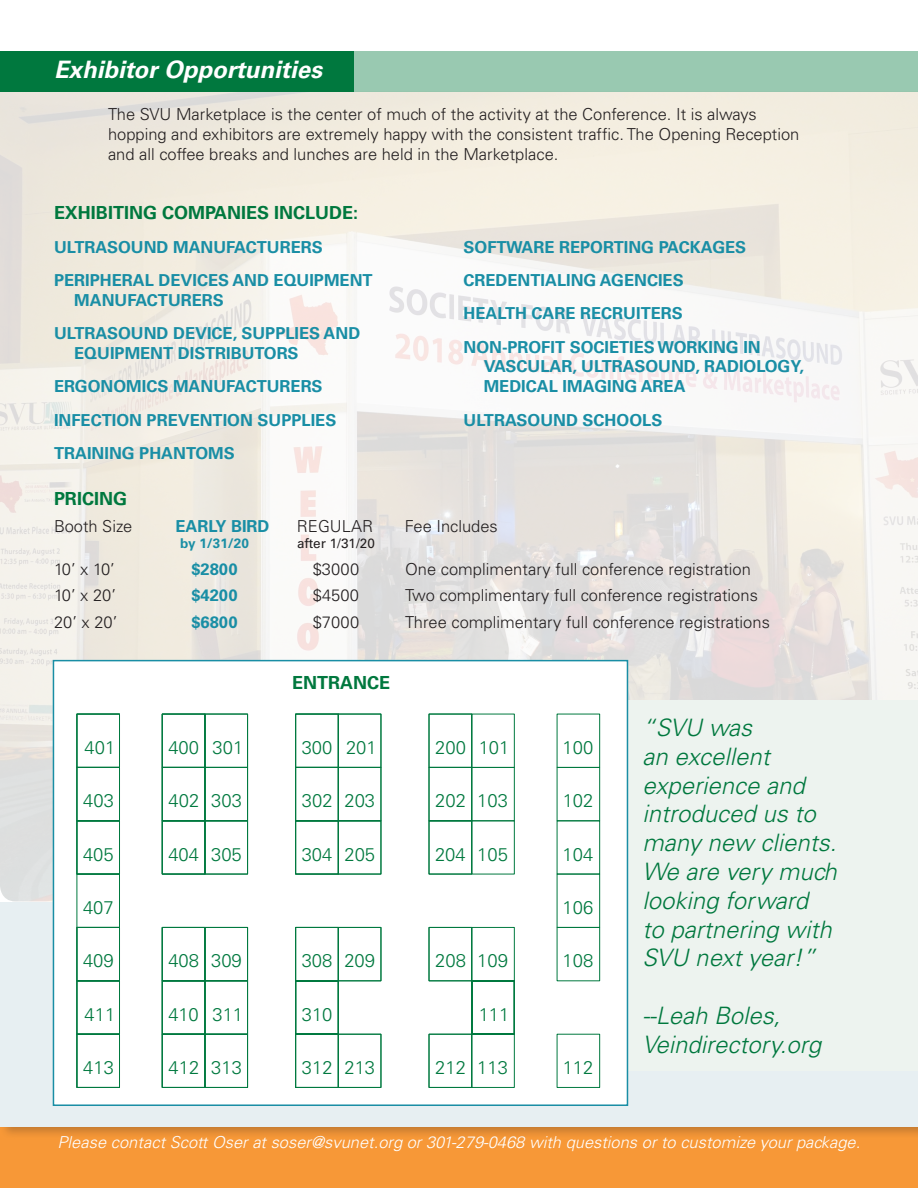
<style>
.page{position:relative;width:918px;height:1188px;background:#fff}
.page>*{position:absolute;margin:0;border:0;box-sizing:border-box;transform-origin:0 0}
.t1{font:italic 300 24px/28.8px "Univers";color:#00783e}
.t2{font:italic 700 24px "Univers";color:#fff}
.t3{font:300 18.45px "Univers";color:#00793f}
.t4{font:700 18px "Univers";color:#00783e}
.t5{font:300 16.5px/19.8px "Univers";color:#231f20}
.t6{font:700 16.5px/33.3px "Univers";color:#198ea5}
.t7{font:italic 300 16.5px "Univers";color:#fff}
.t8{font:13.5px "Univers";color:#231f20}
.t9{font:700 13.5px "Univers";color:#198ea5}
</style>
<div class="page">
<div style="left:0;top:1123px;width:918px;height:65px;background:#f79837"></div>
<div style="left:0;top:1102px;width:918px;height:37px;background:#231f20;opacity:.25"></div>
<div style="left:0;top:902px;width:918px;height:224px;background:#e7eff2"></div>
<img style="left:0;top:92px;width:918px;height:809px">
<div style="left:0;top:51px;width:353px;height:40px;background:#00783e"></div>
<div style="left:351px;top:51px;width:567px;height:40px;background:#99c9b1"></div>
<div style="left:586px;top:700px;width:332px;height:371px;background:#edf3ef"></div>
<div style="left:53px;top:660px;width:575px;height:446px;background:#fff;border:2px solid #198ea5"></div>
<div style="left:471px;top:714px;width:44px;height:54px;border:1px solid #00793f"></div>
<div style="left:471px;top:767px;width:44px;height:54px;border:1px solid #00793f"></div>
<div style="left:471px;top:820px;width:44px;height:54px;border:1px solid #00793f"></div>
<div style="left:471px;top:927px;width:44px;height:54px;border:1px solid #00793f"></div>
<div style="left:471px;top:1034px;width:44px;height:54px;border:1px solid #00793f"></div>
<div style="left:557px;top:714px;width:43px;height:54px;border:1px solid #00793f"></div>
<div style="left:557px;top:767px;width:43px;height:54px;border:1px solid #00793f"></div>
<div style="left:557px;top:820px;width:43px;height:54px;border:1px solid #00793f"></div>
<div style="left:557px;top:874px;width:43px;height:54px;border:1px solid #00793f"></div>
<div style="left:557px;top:927px;width:43px;height:54px;border:1px solid #00793f"></div>
<div style="left:557px;top:1034px;width:43px;height:54px;border:1px solid #00793f"></div>
<div style="left:76px;top:874px;width:44px;height:54px;border:1px solid #00793f"></div>
<div style="left:429px;top:714px;width:43px;height:54px;border:1px solid #00793f"></div>
<div style="left:429px;top:767px;width:43px;height:54px;border:1px solid #00793f"></div>
<div style="left:429px;top:820px;width:43px;height:54px;border:1px solid #00793f"></div>
<div style="left:429px;top:927px;width:43px;height:54px;border:1px solid #00793f"></div>
<div style="left:429px;top:1034px;width:43px;height:54px;border:1px solid #00793f"></div>
<div style="left:338px;top:714px;width:43px;height:54px;border:1px solid #00793f"></div>
<div style="left:338px;top:767px;width:43px;height:54px;border:1px solid #00793f"></div>
<div style="left:338px;top:820px;width:43px;height:54px;border:1px solid #00793f"></div>
<div style="left:338px;top:927px;width:43px;height:54px;border:1px solid #00793f"></div>
<div style="left:338px;top:1034px;width:43px;height:54px;border:1px solid #00793f"></div>
<div style="left:295px;top:714px;width:44px;height:54px;border:1px solid #00793f"></div>
<div style="left:295px;top:767px;width:44px;height:54px;border:1px solid #00793f"></div>
<div style="left:295px;top:820px;width:44px;height:54px;border:1px solid #00793f"></div>
<div style="left:295px;top:927px;width:44px;height:54px;border:1px solid #00793f"></div>
<div style="left:295px;top:1034px;width:44px;height:54px;border:1px solid #00793f"></div>
<div style="left:205px;top:714px;width:43px;height:54px;border:1px solid #00793f"></div>
<div style="left:205px;top:767px;width:43px;height:54px;border:1px solid #00793f"></div>
<div style="left:205px;top:820px;width:43px;height:54px;border:1px solid #00793f"></div>
<div style="left:205px;top:927px;width:43px;height:54px;border:1px solid #00793f"></div>
<div style="left:205px;top:980px;width:43px;height:55px;border:1px solid #00793f"></div>
<div style="left:205px;top:1034px;width:43px;height:54px;border:1px solid #00793f"></div>
<div style="left:162px;top:714px;width:43px;height:54px;border:1px solid #00793f"></div>
<div style="left:162px;top:767px;width:43px;height:54px;border:1px solid #00793f"></div>
<div style="left:162px;top:820px;width:43px;height:54px;border:1px solid #00793f"></div>
<div style="left:162px;top:927px;width:43px;height:54px;border:1px solid #00793f"></div>
<div style="left:162px;top:980px;width:43px;height:55px;border:1px solid #00793f"></div>
<div style="left:162px;top:1034px;width:43px;height:54px;border:1px solid #00793f"></div>
<div style="left:76px;top:714px;width:44px;height:54px;border:1px solid #00793f"></div>
<div style="left:76px;top:767px;width:44px;height:54px;border:1px solid #00793f"></div>
<div style="left:76px;top:820px;width:44px;height:54px;border:1px solid #00793f"></div>
<div style="left:76px;top:927px;width:44px;height:54px;border:1px solid #00793f"></div>
<div style="left:76px;top:980px;width:44px;height:55px;border:1px solid #00793f"></div>
<div style="left:76px;top:1034px;width:44px;height:54px;border:1px solid #00793f"></div>
<svg style="left:295px;top:980px;width:44px;height:55px"></svg>
<svg style="left:471px;top:980px;width:44px;height:55px"></svg>
<h1 class="t2" style="left:54px;top:56px;width:270px">Exhibitor Opportunities</h1>
<p class="t5" style="left:108px;top:104px;width:693px">The SVU Marketplace is the center of much of the activity at the Conference. It is always hopping and exhibitors are extremely happy with the consistent traffic. The Opening Reception and all coffee breaks and lunches are held in the Marketplace.</p>
<p class="t4" style="left:54px;top:203px;width:306px">EXHIBITING COMPANIES INCLUDE:</p>
<p class="t6" style="left:54px;top:230px;width:320px">ULTRASOUND MANUFACTURERS<br>PERIPHERAL DEVICES AND EQUIPMENT</p>
<p class="t6" style="left:54px;top:284px;width:308px;text-indent:20px">MANUFACTURERS<br>ULTRASOUND DEVICE, SUPPLIES AND</p>
<p class="t6" style="left:54px;top:337px;width:284px;text-indent:20px">EQUIPMENT DISTRIBUTORS<br>ERGONOMICS MANUFACTURERS<br>INFECTION PREVENTION SUPPLIES<br>TRAINING PHANTOMS</p>
<p class="t6" style="left:464px;top:230px;width:299px">SOFTWARE REPORTING PACKAGES<br>CREDENTIALING AGENCIES<br>HEALTH CARE RECRUITERS<br>NON-PROFIT SOCIETIES WORKING IN</p>
<p class="t6" style="left:484px;top:357px;width:322px;line-height:19.8px">VASCULAR, ULTRASOUND, RADIOLOGY,<br>MEDICAL IMAGING AREA</p>
<p class="t6" style="left:464px;top:403px;width:200px">ULTRASOUND SCHOOLS</p>
<p class="t4" style="left:54px;top:488px;width:75px">PRICING</p>
<p class="t5" style="left:54px;top:516px;width:80px">Booth Size</p>
<p class="t6" style="left:176px;top:509px;width:96px">EARLY BIRD</p>
<p class="t5" style="left:297px;top:516px;width:78px">REGULAR</p>
<p class="t5" style="left:405px;top:516px;width:94px">Fee Includes</p>
<p class="t9" style="left:180px;top:535px;width:70px">by 1/31/20</p>
<p class="t8" style="left:297px;top:535px;width:79px">after 1/31/20</p>
<p class="t5" style="left:54px;top:559px;width:62px">10’ x 10’</p>
<p class="t6" style="left:191px;top:552px;width:48px">$2800</p>
<p class="t5" style="left:313px;top:559px;width:48px">$3000</p>
<p class="t5" style="left:405px;top:559px;width:347px">One complimentary full conference registration</p>
<p class="t5" style="left:54px;top:585px;width:64px">10’ x 20’</p>
<p class="t6" style="left:191px;top:579px;width:48px">$4200</p>
<p class="t5" style="left:313px;top:585px;width:48px">$4500</p>
<p class="t5" style="left:405px;top:585px;width:354px">Two complimentary full conference registrations</p>
<p class="t5" style="left:54px;top:612px;width:65px">20’ x 20’</p>
<p class="t6" style="left:191px;top:605px;width:48px">$6800</p>
<p class="t5" style="left:313px;top:612px;width:48px">$7000</p>
<p class="t5" style="left:405px;top:612px;width:366px">Three complimentary full conference registrations</p>
<p class="t4" style="left:292px;top:672px;width:100px">ENTRANCE</p>
<p class="t3" style="left:85px;top:736px;width:32px">401</p>
<p class="t3" style="left:168px;top:736px;width:32px">400</p>
<p class="t3" style="left:213px;top:736px;width:32px">301</p>
<p class="t3" style="left:302px;top:736px;width:32px">300</p>
<p class="t3" style="left:346px;top:736px;width:32px">201</p>
<p class="t3" style="left:435px;top:736px;width:32px">200</p>
<p class="t3" style="left:479px;top:736px;width:32px">101</p>
<p class="t3" style="left:83px;top:790px;width:32px">403</p>
<p class="t3" style="left:169px;top:790px;width:32px">402</p>
<p class="t3" style="left:211px;top:790px;width:32px">303</p>
<p class="t3" style="left:302px;top:790px;width:32px">302</p>
<p class="t3" style="left:344px;top:790px;width:32px">203</p>
<p class="t3" style="left:435px;top:790px;width:32px">202</p>
<p class="t3" style="left:477px;top:790px;width:32px">103</p>
<p class="t3" style="left:83px;top:843px;width:32px">405</p>
<p class="t3" style="left:168px;top:843px;width:32px">404</p>
<p class="t3" style="left:211px;top:843px;width:32px">305</p>
<p class="t3" style="left:302px;top:843px;width:32px">304</p>
<p class="t3" style="left:344px;top:843px;width:32px">205</p>
<p class="t3" style="left:435px;top:843px;width:32px">204</p>
<p class="t3" style="left:477px;top:843px;width:32px">105</p>
<p class="t3" style="left:83px;top:896px;width:32px">407</p>
<p class="t3" style="left:83px;top:950px;width:32px">409</p>
<p class="t3" style="left:168px;top:950px;width:32px">408</p>
<p class="t3" style="left:211px;top:950px;width:32px">309</p>
<p class="t3" style="left:302px;top:950px;width:32px">308</p>
<p class="t3" style="left:344px;top:950px;width:32px">209</p>
<p class="t3" style="left:435px;top:950px;width:32px">208</p>
<p class="t3" style="left:477px;top:950px;width:32px">109</p>
<p class="t3" style="left:85px;top:1003px;width:32px">411</p>
<p class="t3" style="left:168px;top:1003px;width:76px">410 311</p>
<p class="t3" style="left:302px;top:1003px;width:32px">310</p>
<p class="t3" style="left:479px;top:1003px;width:32px">111</p>
<p class="t3" style="left:563px;top:736px;width:32px">100</p>
<p class="t3" style="left:563px;top:790px;width:32px">102</p>
<p class="t3" style="left:563px;top:843px;width:32px">104</p>
<p class="t3" style="left:563px;top:896px;width:32px">106</p>
<p class="t3" style="left:563px;top:950px;width:32px">108</p>
<h1 class="t1" style="left:643px;top:713px;width:196px">“SVU was<br>an excellent experience and introduced us to many new clients.<br>We are very much looking forward<br>to partnering with<br>SVU next year!”</h1>
<h1 class="t1" style="left:643px;top:1001px;width:180px">--Leah Boles,<br>Veindirectory.org</h1>
<p class="t3" style="left:83px;top:1057px;width:32px">413</p>
<p class="t3" style="left:169px;top:1057px;width:32px">412</p>
<p class="t3" style="left:211px;top:1057px;width:32px">313</p>
<p class="t3" style="left:302px;top:1057px;width:32px">312</p>
<p class="t3" style="left:344px;top:1057px;width:32px">213</p>
<p class="t3" style="left:435px;top:1057px;width:32px">212</p>
<p class="t3" style="left:477px;top:1057px;width:32px">113</p>
<p class="t3" style="left:563px;top:1057px;width:32px">112</p>
<p class="t7" style="left:58px;top:1132px;width:804px">Please contact Scott Oser at soser@svunet.org or 301-279-0468 with questions or to customize your package.</p>
</div>
